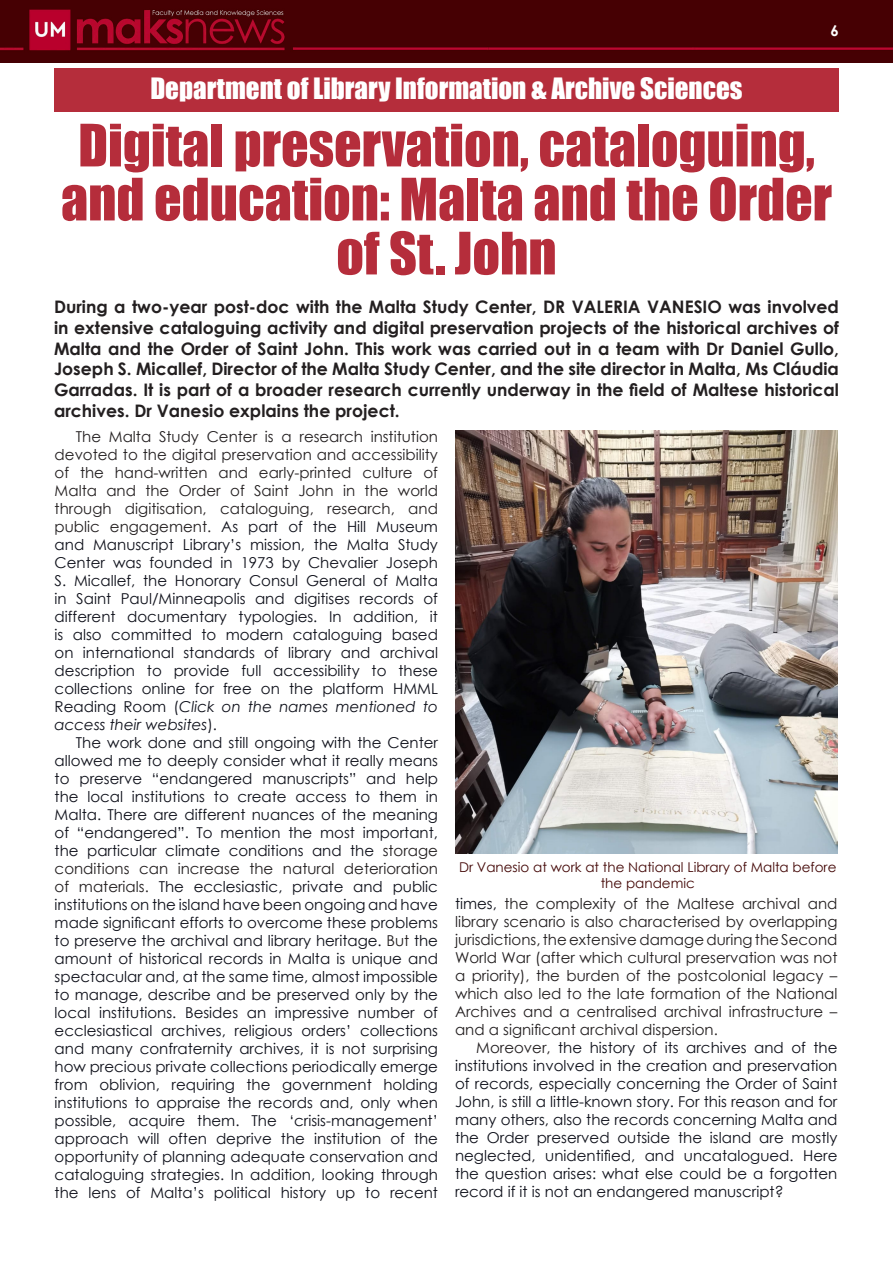
<style>
.page{position:relative;width:893px;height:1263px;background:#fff}
.page>*{position:absolute;margin:0;border:0;box-sizing:border-box;transform-origin:0 0}
.t1{font:54px/54px "Impact";color:#b52d3b;text-align:center}
.t2{font:27px "Impact";color:#fff}
.t3{font:700 17.25px/20.7px "Century Gothic";color:#231f20;text-align:justify}
.t4{font:15px/18px "Century Gothic";color:#0e101a;text-align:justify}
.t5{font:15px/18px "Century Gothic";color:#231f20;text-align:justify}
.t6{font:700 15px "Century Gothic";color:#fff}
.t7{font:13.5px/16.2px "Century Gothic";color:#430706;text-align:center}
.s1{color:#231f20}
.s2{font-style:italic}
.s3{color:#0e101a}
</style>
<div class="page">
<img style="left:0;top:0;width:893px;height:62px">
<div style="left:54px;top:68px;width:785px;height:44px;background:#b52d3b"></div>
<img style="left:455px;top:431px;width:382px;height:422px">
<h2 class="t2" style="left:150px;top:68px;width:594px">Department of Library Information &amp; Archive Sciences</h2>
<p class="t6" style="left:831px;top:19px;width:10px">6</p>
<h1 class="t1" style="left:61px;top:117px;width:773px">Digital preservation, cataloguing, and education: Malta and the Order of St. John</h1>
<p class="t3" style="left:54px;top:296px;width:786px">During a two-year post-doc with the Malta Study Center, DR VALERIA VANESIO was involved in extensive cataloguing activity and digital preservation projects of the historical archives of Malta and the Order of Saint John. This work was carried out in a team with Dr Daniel Gullo, Joseph S. Micallef, Director of the Malta Study Center, and the site director in Malta, Ms Cláudia Garradas. It is part of a broader research currently underway in the field of Maltese historical archives. Dr Vanesio explains the project.</p>
<p class="t4" style="left:55px;top:427px;width:385px;text-indent:21px"><span class="s1">The Malta Study Center is a research institution devoted to the digital preservation and accessibility of the hand-written and early-printed culture of Malta and the Order of Saint John in the world through digitisation, cataloguing, research, and public engagement.</span> As part of the Hill Museum and Manuscript Library’s mission, the Malta Study Center was founded in 1973 by Chevalier Joseph S. Micallef, the Honorary Consul General of Malta in Saint Paul/Minneapolis and digitises records of different documentary typologies. In addition, it is also committed to modern cataloguing based on international standards of library and archival description to provide full accessibility to these collections online for free on the platform HMML Reading Room (<span class="s2">Click on the names mentioned to access their websites</span>).</p>
<p class="t4" style="left:55px;top:733px;width:385px;text-indent:21px">The work done and still ongoing with the Center allowed me to deeply consider what it really means to preserve “endangered manuscripts” and help the local institutions to create access to them in Malta. There are different nuances of the meaning of “endangered”. To mention the most important, the particular climate conditions and the <span class="s1">storage conditions can increase the natural deterioration of materials.</span> The ecclesiastic, private and public institutions on the island have been ongoing and have made significant efforts to overcome these problems to preserve the archival and library heritage. <span class="s1">But</span> the amount of historical records in Malta is unique and spectacular and, at the same time, almost impossible to manage, describe and be preserved only by the local institutions. Besides an impressive number of ecclesiastical archives, religious orders’ collections and many confraternity archives, it is not surprising how precious private collections periodically emerge from oblivion, requiring the government holding institutions to appraise the records and, only when possible, acquire them. The ‘crisis-management’ approach will often deprive the institution of the opportunity of planning adequate conservation and cataloguing strategies. In addition, looking through the lens of Malta’s political history up to recent</p>
<p class="t7" style="left:459px;top:858px;width:379px">Dr Vanesio at work at the National Library of Malta before the pandemic</p>
<p class="t5" style="left:455px;top:894px;width:384px"><span class="s3">times,</span> the complexity of the Maltese archival and library scenario is also characterised by overlapping jurisdictions, the extensive damage during the Second World War (after which cultural preservation was not a priority), the burden of the postcolonial legacy – which also led to the late formation of the National Archives and a centralised archival infrastructure – and a significant archival dispersion.</p>
<p class="t4" style="left:455px;top:1038px;width:384px;text-indent:21px"><span class="s1">Moreover,</span> the history of its archives and of the institutions involved in the creation and preservation of records, especially concerning the Order of Saint John, is still a little-known story. For this reason and for many others, also the records concerning Malta and the Order preserved outside the island are mostly neglected, unidentified, and uncatalogued. Here the question arises: what else could be a forgotten record if it is not an endangered manuscript?</p>
</div>
